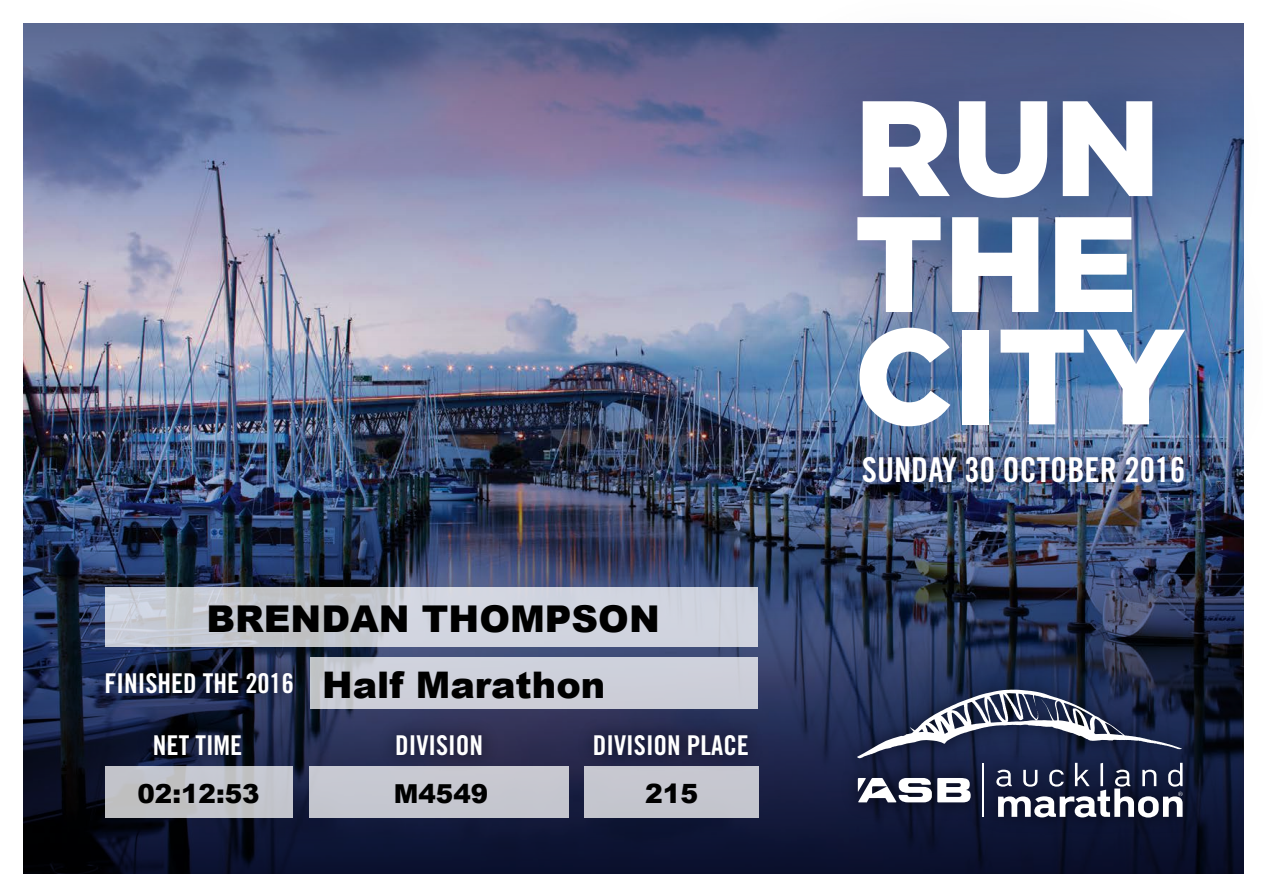
<style>
.page{position:relative;width:1263px;height:893px;background:#fff}
.page>*{position:absolute;margin:0;border:0;box-sizing:border-box;transform-origin:0 0}
.t1{font:900 135.45px/114.1px "Gotham";color:#fff}
.t2{font:900 36.9px "Arial";color:#000}
.t3{font:900 36.6px "Arial";color:#000}
.t4{font:34.35px "Trade Gothic Bold Cond Twenty";color:#fff}
.t5{font:27.3px "Trade Gothic Bold Cond Twenty";color:#fff}
.t6{font:900 26.55px "Arial";color:#000}
.t7{font:900 26.25px "Arial";color:#000}
.t8{font:900 26.1px "Arial";color:#000}
</style>
<div class="page">
<img style="left:23px;top:390px;width:1220px;height:484px">
<svg style="left:23px;top:24px;width:691px;height:366px"></svg>
<svg style="left:105px;top:587px;width:653px;height:60px;fill:#cfd3de"></svg>
<div style="left:584px;top:766px;width:174px;height:51px;background:#c4c6ce"></div>
<div style="left:309px;top:766px;width:260px;height:51px;background:#c6c7d0"></div>
<div style="left:105px;top:766px;width:188px;height:51px;background:#c2c3ca"></div>
<img style="left:834px;top:667px;width:371px;height:173px">
<svg style="left:857px;top:690px;width:326px;height:127px"></svg>
<img style="left:714px;top:23px;width:530px;height:565px">
<img style="left:839px;top:430px;width:369px;height:82px">
<img style="left:130px;top:722px;width:135px;height:62px">
<img style="left:373px;top:709px;width:133px;height:57px">
<img style="left:570px;top:709px;width:202px;height:75px">
<img style="left:82px;top:647px;width:235px;height:75px">
<div style="left:311px;top:657px;width:447px;height:52px;background:#cdcfd9"></div>
<h2 class="t2" style="left:206px;top:592px;width:455px">BRENDAN THOMPSON</h2>
<p class="t5" style="left:104px;top:667px;width:191px">FINISHED THE 2016</p>
<h3 class="t3" style="left:322px;top:658px;width:285px">Half Marathon</h3>
<p class="t5" style="left:153px;top:728px;width:91px">NET TIME</p>
<p class="t5" style="left:395px;top:728px;width:89px">DIVISION</p>
<p class="t5" style="left:593px;top:728px;width:158px">DIVISION PLACE</p>
<p class="t7" style="left:138px;top:774px;width:124px">02:12:53</p>
<p class="t8" style="left:394px;top:774px;width:96px">M4549</p>
<p class="t6" style="left:645px;top:774px;width:55px">215</p>
<h1 class="t1" style="left:854px;top:88px;width:332px">RUN<br>THE<br>CITY</h1>
<p class="t4" style="left:862px;top:448px;width:325px">SUNDAY 30 OCTOBER 2016</p>
</div>
